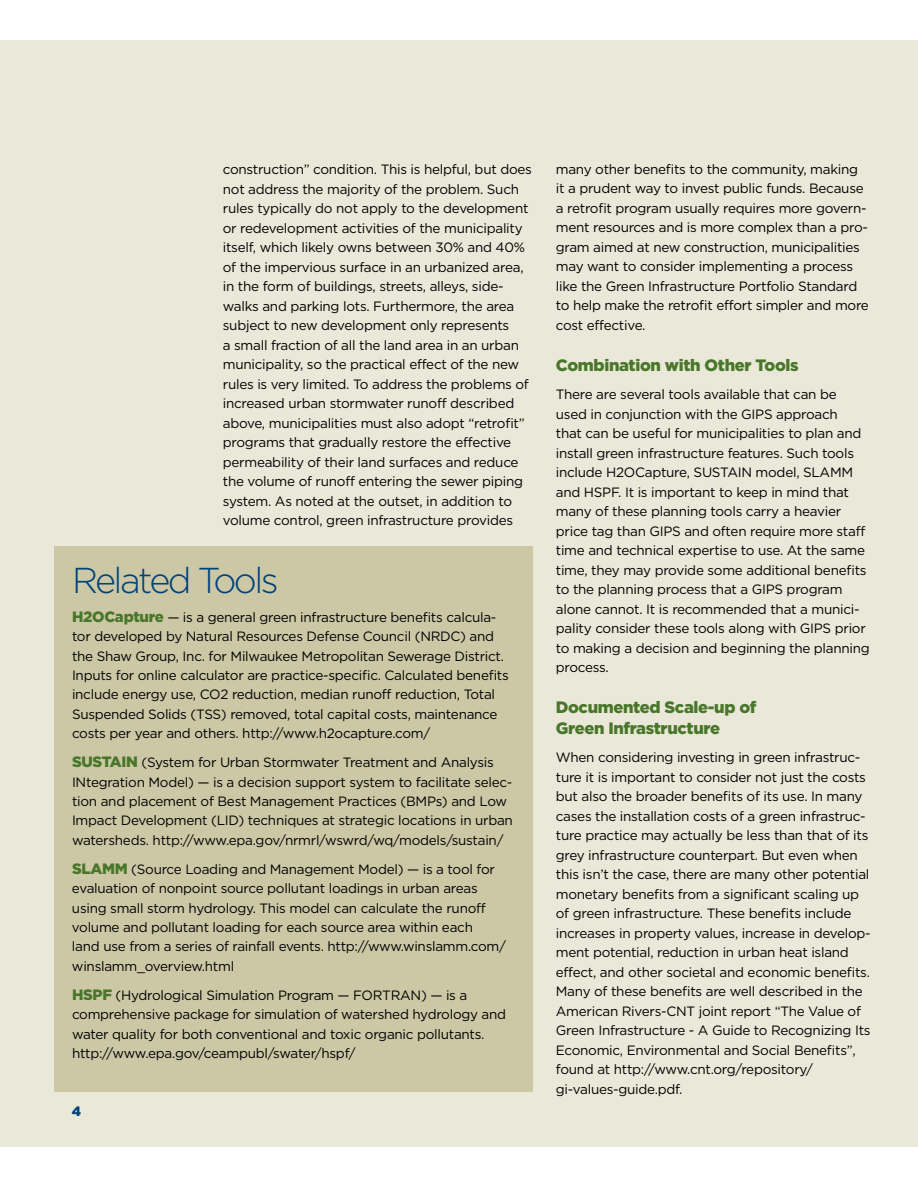
<style>
.page{position:relative;width:918px;height:1188px;background:#fff}
.page>*{position:absolute;margin:0;border:0;box-sizing:border-box;transform-origin:0 0}
.t1{font:300 36px "Gotham";letter-spacing:-.07em;color:#004279}
.t2{font:900 16.5px/21px "Gotham HTF";letter-spacing:-.02em;color:#49772a}
.t3{font:900 15px "Gotham HTF";color:#49772a}
.t4{font:13.5px/19.5px "Gotham HTF";letter-spacing:-.02em;color:#000}
.t5{font:900 13.5px "Gotham HTF";color:#004279}
.s1{font-weight:900;font-size:15px;color:#49772a}
</style>
<div class="page">
<div style="left:0;top:40px;width:918px;height:1108px;background:#eae8d8"></div>
<div style="left:54px;top:546px;width:478px;height:546px;background:#ccc8a6"></div>
<p class="t4" style="left:223px;top:159px;width:311px">construction” condition. This is helpful, but does not address the majority of the problem. Such rules typically do not apply to the development or redevelopment activities of the municipality itself, which likely owns between 30% and 40% of the impervious surface in an urbanized area, in the form of buildings, streets, alleys, side&shy;walks and parking lots. Furthermore, the area subject to new development only represents<br>a small fraction of all the land area in an urban municipality, so the practical effect of the new rules is very limited. To address the problems of increased urban stormwater runoff described above, municipalities must also adopt “retrofit” programs that gradually restore the effective permeability of their land surfaces and reduce the volume of runoff entering the sewer piping system. As noted at the outset, in addition to volume control, green infrastructure provides</p>
<p class="t4" style="left:556px;top:159px;width:315px">many other benefits to the community, making it a prudent way to invest public funds. Because a retrofit program usually requires more govern&shy;ment resources and is more complex than a pro&shy;gram aimed at new construction, municipalities may want to consider implementing a process like the Green Infrastructure Portfolio Standard to help make the retrofit effort simpler and more cost effective.</p>
<p class="t2" style="left:556px;top:354px;width:244px">Combination with Other Tools</p>
<p class="t4" style="left:556px;top:384px;width:315px">There are several tools available that can be used in conjunction with the GIPS approach<br>that can be useful for municipalities to plan and install green infrastructure features. Such tools include H2OCapture, SUSTAIN model, SLAMM and HSPF. It is important to keep in mind that many of these planning tools carry a heavier price tag than GIPS and often require more staff time and technical expertise to use. At the same time, they may provide some additional benefits to the planning process that a GIPS program alone cannot. It is recommended that a munici&shy;pality consider these tools along with GIPS prior to making a decision and beginning the planning process.</p>
<p class="t2" style="left:556px;top:696px;width:202px">Documented Scale-up of<br>Green Infrastructure</p>
<p class="t4" style="left:556px;top:747px;width:316px">When considering investing in green infrastruc&shy;ture it is important to consider not just the costs but also the broader benefits of its use. In many cases the installation costs of a green infrastruc&shy;ture practice may actually be less than that of its grey infrastructure counterpart. But even when this isn’t the case, there are many other potential monetary benefits from a significant scaling up of green infrastructure. These benefits include increases in property values, increase in develop&shy;ment potential, reduction in urban heat island effect, and other societal and economic benefits.<br>Many of these benefits are well described in the American Rivers-CNT joint report “The Value of Green Infrastructure - A Guide to Recognizing Its Economic, Environmental and Social Benefits”, found at http://www.cnt.org/repository/ gi-values-guide.pdf.</p>
<h1 class="t1" style="left:72px;top:558px;width:208px">Related Tools</h1>
<p class="t4" style="left:72px;top:607px;width:438px"><span class="s1">H2OCapture</span> — is a general green infrastructure benefits calcula&shy;tor developed by Natural Resources Defense Council (NRDC) and the Shaw Group, Inc. for Milwaukee Metropolitan Sewerage District.<br>Inputs for online calculator are practice-specific. Calculated benefits include energy use, CO2 reduction, median runoff reduction, Total Suspended Solids (TSS) removed, total capital costs, maintenance costs per year and others. http://www.h2ocapture.com/</p>
<p class="t3" style="left:72px;top:753px;width:32px">SUSTA</p>
<p class="t4" style="left:72px;top:752px;width:442px;text-indent:50px"><span class="s1">IN</span> (System for Urban Stormwater Treatment and Analysis INtegration Model) — is a decision support system to facilitate selec&shy;tion and placement of Best Management Practices (BMPs) and Low Impact Development (LID) techniques at strategic locations in urban watersheds. http://www.epa.gov/nrmrl/wswrd/wq/models/sustain/</p>
<p class="t3" style="left:72px;top:860px;width:12px">SLAMM</p>
<p class="t4" style="left:72px;top:859px;width:435px;text-indent:59px">(Source Loading and Management Model) — is a tool for evaluation of nonpoint source pollutant loadings in urban areas using small storm hydrology. This model can calculate the runoff volume and pollutant loading for each source area within each<br>land use from a series of rainfall events. http://www.winslamm.com/ winslamm_overview.html</p>
<p class="t4" style="left:72px;top:985px;width:436px"><span class="s1">HSPF</span> (Hydrological Simulation Program — FORTRAN) — is a comprehensive package for simulation of watershed hydrology and water quality for both conventional and toxic organic pollutants. http://www.epa.gov/ceampubl/swater/hspf/</p>
<p class="t5" style="left:72px;top:1104px;width:11px">4</p>
</div>
